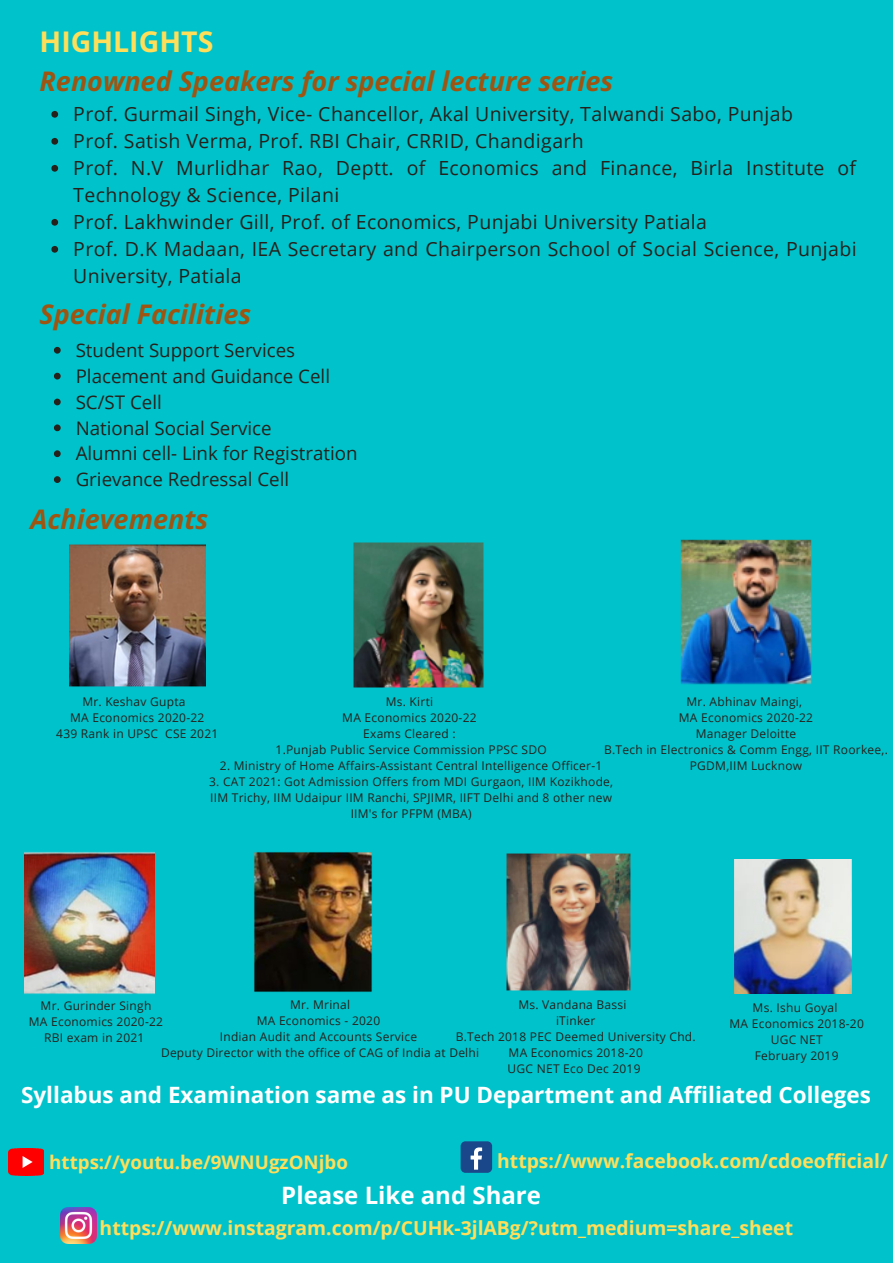
<style>
.page{position:relative;width:893px;height:1264px;background:#fff}
.page>*{position:absolute;margin:0;border:0;box-sizing:border-box;transform-origin:0 0}
.t1{font:700 28.5px "Open Sans";color:#ffde59}
.t2{font:italic 700 27px "Open Sans";color:#9e5512}
.t3{font:700 24px "Open Sans";color:#fff}
.t4{font:700 22.5px "Open Sans";color:#fff}
.t5{font:19.5px/27px "Open Sans";letter-spacing:.02em;color:#26211b}
.t6{font:700 19.35px "Open Sans";color:#ffde59}
.t7{font:18.75px "Open Sans";color:#26211b}
.t8{font:700 18.75px "Open Sans";color:#ffde59}
.t9{font:12px/16px "Open Sans";letter-spacing:.02em;color:#26211b;text-align:center}
</style>
<div class="page">
<div style="left:0;top:0;width:892px;height:1262px;background:#00c2cb"></div>
<img style="left:506px;top:853px;width:125px;height:138px">
<img style="left:353px;top:542px;width:131px;height:146px">
<img style="left:680px;top:539px;width:132px;height:146px">
<img style="left:69px;top:544px;width:136px;height:143px">
<img style="left:734px;top:859px;width:118px;height:134px">
<img style="left:24px;top:852px;width:131px;height:142px">
<div style="left:460px;top:1141px;width:32px;height:31px;background:#1a4789;border-radius:5px"></div>
<svg style="left:470px;top:1147px;width:12px;height:22px"></svg>
<img style="left:8px;top:1148px;width:35px;height:27px">
<img style="left:60px;top:1207px;width:36px;height:36px">
<img style="left:254px;top:852px;width:118px;height:140px">
<svg style="left:54px;top:347px;width:7px;height:6px"></svg>
<svg style="left:54px;top:373px;width:7px;height:6px"></svg>
<svg style="left:54px;top:398px;width:7px;height:7px"></svg>
<svg style="left:54px;top:424px;width:7px;height:7px"></svg>
<svg style="left:54px;top:450px;width:7px;height:7px"></svg>
<svg style="left:54px;top:476px;width:7px;height:7px"></svg>
<svg style="left:51px;top:111px;width:7px;height:7px"></svg>
<svg style="left:51px;top:138px;width:7px;height:7px"></svg>
<svg style="left:51px;top:165px;width:7px;height:7px"></svg>
<svg style="left:51px;top:219px;width:7px;height:7px"></svg>
<svg style="left:51px;top:246px;width:7px;height:7px"></svg>
<p class="t1" style="left:40px;top:22px;width:175px">HIGHLIGHTS</p>
<p class="t2" style="left:40px;top:62px;width:575px">Renowned Speakers for special lecture series</p>
<p class="t5" style="left:73px;top:100px;width:721px">Prof. Gurmail Singh, Vice- Chancellor, Akal University, Talwandi Sabo, Punjab</p>
<p class="t5" style="left:73px;top:127px;width:512px">Prof. Satish Verma, Prof. RBI Chair, CRRID, Chandigarh</p>
<p class="t5" style="left:73px;top:154px;width:784px">Prof. N.V Murlidhar Rao, Deptt. of Economics and Finance, Birla Institute of<br>Technology &amp; Science, Pilani</p>
<p class="t5" style="left:73px;top:208px;width:635px">Prof. Lakhwinder Gill, Prof. of Economics, Punjabi University Patiala</p>
<p class="t5" style="left:73px;top:235px;width:784px">Prof. D.K Madaan, IEA Secretary and Chairperson School of Social Science, Punjabi<br>University, Patiala</p>
<p class="t2" style="left:40px;top:295px;width:213px">Special Facilities</p>
<p class="t7" style="left:76px;top:337px;width:221px">Student Support Services</p>
<p class="t7" style="left:76px;top:363px;width:256px">Placement and Guidance Cell</p>
<p class="t7" style="left:76px;top:389px;width:88px">SC/ST Cell</p>
<p class="t7" style="left:76px;top:414px;width:197px">National Social Service</p>
<p class="t7" style="left:76px;top:440px;width:283px">Alumni cell- Link for Registration</p>
<p class="t7" style="left:76px;top:466px;width:215px">Grievance Redressal Cell</p>
<p class="t2" style="left:31px;top:500px;width:179px">Achievements</p>
<p class="t9" style="left:82px;top:693px;width:105px">Mr. Keshav Gupta</p>
<p class="t9" style="left:70px;top:709px;width:136px">MA Economics 2020-22</p>
<p class="t9" style="left:56px;top:725px;width:163px">439 Rank in UPSC CSE 2021</p>
<p class="t9" style="left:686px;top:693px;width:117px">Mr. Abhinav Maingi,</p>
<p class="t9" style="left:678px;top:709px;width:136px">MA Economics 2020-22</p>
<p class="t9" style="left:695px;top:725px;width:102px">Manager Deloitte</p>
<p class="t9" style="left:604px;top:741px;width:285px">B.Tech in Electronics &amp; Comm Engg, IIT Roorkee,.</p>
<p class="t9" style="left:689px;top:757px;width:114px">PGDM,IIM Lucknow</p>
<p class="t9" style="left:386px;top:693px;width:49px">Ms. Kirti</p>
<p class="t9" style="left:342px;top:709px;width:136px">MA Economics 2020-22</p>
<p class="t9" style="left:363px;top:725px;width:94px">Exams Cleared :</p>
<p class="t9" style="left:275px;top:741px;width:272px">1.Punjab Public Service Commission PPSC SDO</p>
<p class="t9" style="left:220px;top:757px;width:384px">2. Ministry of Home Affairs-Assistant Central Intelligence Officer-1</p>
<p class="t9" style="left:209px;top:773px;width:405px">3. CAT 2021: Got Admission Offers from MDI Gurgaon, IIM Kozikhode,<br>IIM Trichy, IIM Udaipur IIM Ranchi, SPJIMR, IIFT Delhi and 8 other new<br>IIM's for PFPM (MBA)</p>
<p class="t9" style="left:290px;top:996px;width:62px">Mr. Mrinal</p>
<p class="t9" style="left:257px;top:1012px;width:125px">MA Economics - 2020</p>
<p class="t9" style="left:220px;top:1028px;width:199px">Indian Audit and Accounts Service</p>
<p class="t9" style="left:161px;top:1044px;width:320px">Deputy Director with the office of CAG of India at Delhi</p>
<p class="t4" style="left:21px;top:1079px;width:851px">Syllabus and Examination same as in PU Department and Affiliated Colleges</p>
<p class="t9" style="left:518px;top:996px;width:110px">Ms. Vandana Bassi</p>
<p class="t9" style="left:556px;top:1012px;width:41px">iTinker</p>
<p class="t9" style="left:456px;top:1028px;width:241px">B.Tech 2018 PEC Deemed University Chd.</p>
<p class="t9" style="left:508px;top:1044px;width:136px">MA Economics 2018-20</p>
<p class="t9" style="left:507px;top:1060px;width:134px">UGC NET Eco Dec 2019</p>
<p class="t9" style="left:41px;top:996px;width:112px">Mr. Gurinder Singh</p>
<p class="t9" style="left:29px;top:1012px;width:136px">MA Economics 2020-22</p>
<p class="t9" style="left:44px;top:1028px;width:102px">RBI exam in 2021</p>
<p class="t9" style="left:752px;top:998px;width:86px">Ms. Ishu Goyal</p>
<p class="t9" style="left:729px;top:1014px;width:136px">MA Economics 2018-20</p>
<p class="t9" style="left:770px;top:1030px;width:53px">UGC NET</p>
<p class="t9" style="left:754px;top:1046px;width:85px">February 2019</p>
<p class="t8" style="left:49px;top:1148px;width:300px">https://youtu.be/9WNUgzONjbo</p>
<p class="t6" style="left:497px;top:1147px;width:392px">https://www.facebook.com/cdoeofficial/</p>
<p class="t3" style="left:281px;top:1178px;width:261px">Please Like and Share</p>
<p class="t6" style="left:100px;top:1214px;width:694px">https://www.instagram.com/p/CUHk-3jlABg/?utm_medium=share_sheet</p>
</div>
